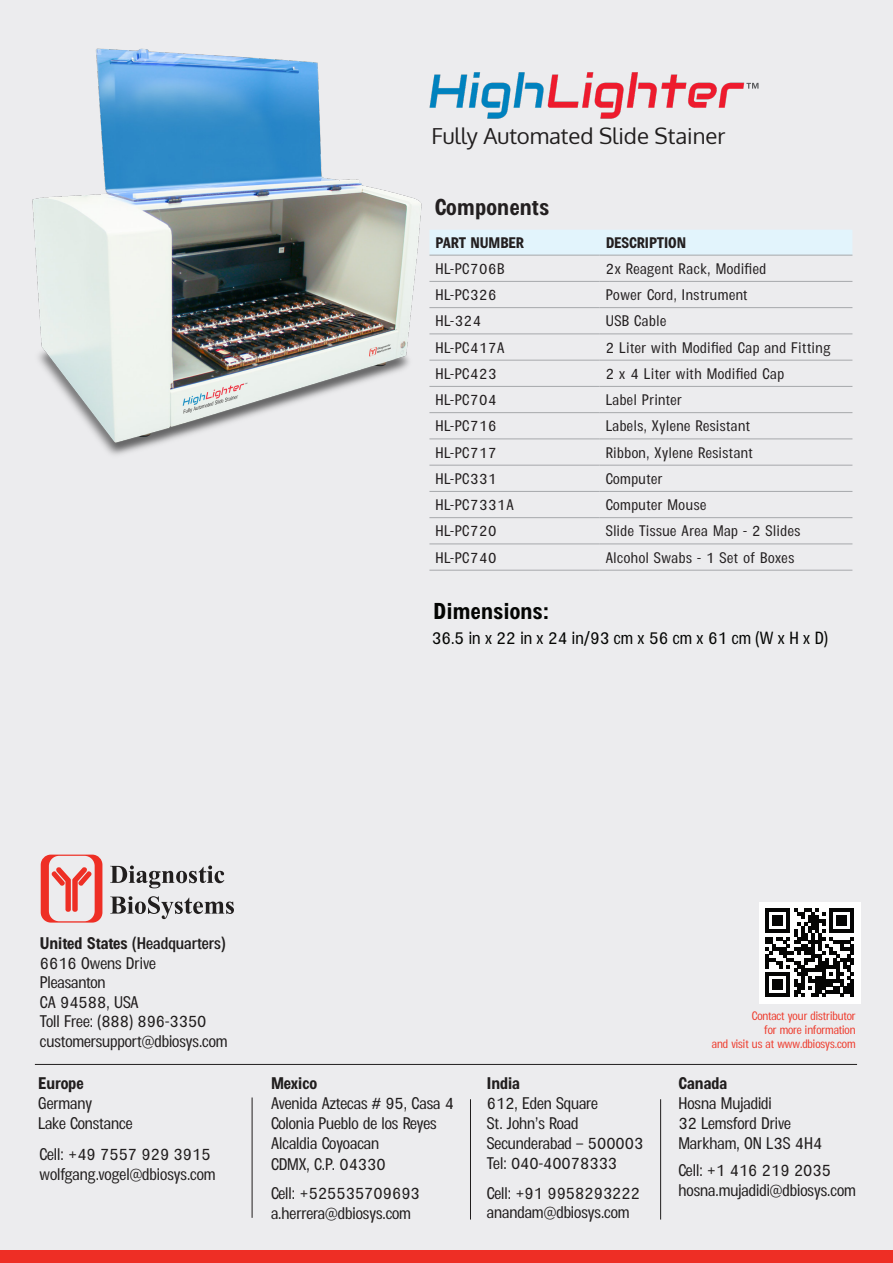
<style>
.page{position:relative;width:893px;height:1263px;background:#ececee}
.page>*{position:absolute;margin:0;border:0;box-sizing:border-box;transform-origin:0 0}
.t1{font:700 22.5px "Morton";letter-spacing:.02em;color:#040503}
.t2{font:700 22.5px "Morton";letter-spacing:.02em;color:#231f20}
.t3{font:22.05px "Oxygen";color:#211e1e}
.t4{font:17.25px "Morton";color:#040503}
.t5{font:16.5px/19.8px "Morton";color:#211e1e}
.t6{font:700 16.5px "Morton";color:#211e1e}
.t7{font:15px "Morton";letter-spacing:.04em;color:#231f20}
.t8{font:700 15px "Morton";letter-spacing:-.01em;color:#231f20}
.t9{font:12px/14.4px "Morton";color:#ee3c2e;text-align:right}
.s1{font-weight:700}
.s2{font-weight:500}
</style>
<div class="page">
<img style="left:448px;top:72px;width:306px;height:47px">
<svg style="left:746px;top:83px;width:12px;height:6px"></svg>
<div style="left:0;top:1250px;width:893px;height:13px;background:#ee2e25"></div>
<img style="left:32px;top:48px;width:416px;height:417px">
<div style="left:429px;top:230px;width:423px;height:25px;background:#e2f4fc"></div>
<hr style="left:429px;top:255px;width:171px;height:1px;background:#a6a8ab">
<hr style="left:600px;top:255px;width:252px;height:1px;background:#a6a8ab">
<hr style="left:429px;top:281px;width:171px;height:1px;background:#a6a8ab">
<hr style="left:600px;top:281px;width:252px;height:1px;background:#a6a8ab">
<hr style="left:429px;top:307px;width:171px;height:1px;background:#a6a8ab">
<hr style="left:600px;top:307px;width:252px;height:1px;background:#a6a8ab">
<hr style="left:429px;top:334px;width:171px;height:1px;background:#a6a8ab">
<hr style="left:600px;top:334px;width:252px;height:1px;background:#a6a8ab">
<hr style="left:429px;top:360px;width:171px;height:1px;background:#a6a8ab">
<hr style="left:600px;top:360px;width:252px;height:1px;background:#a6a8ab">
<hr style="left:429px;top:386px;width:171px;height:1px;background:#a6a8ab">
<hr style="left:600px;top:386px;width:252px;height:1px;background:#a6a8ab">
<hr style="left:429px;top:412px;width:171px;height:1px;background:#a6a8ab">
<hr style="left:600px;top:412px;width:252px;height:1px;background:#a6a8ab">
<hr style="left:429px;top:439px;width:171px;height:1px;background:#a6a8ab">
<hr style="left:600px;top:439px;width:252px;height:1px;background:#a6a8ab">
<hr style="left:429px;top:465px;width:171px;height:1px;background:#a6a8ab">
<hr style="left:600px;top:465px;width:252px;height:1px;background:#a6a8ab">
<hr style="left:429px;top:491px;width:171px;height:1px;background:#a6a8ab">
<hr style="left:600px;top:491px;width:252px;height:1px;background:#a6a8ab">
<hr style="left:429px;top:517px;width:171px;height:1px;background:#a6a8ab">
<hr style="left:600px;top:517px;width:252px;height:1px;background:#a6a8ab">
<hr style="left:429px;top:544px;width:171px;height:1px;background:#a6a8ab">
<hr style="left:600px;top:544px;width:252px;height:1px;background:#a6a8ab">
<hr style="left:429px;top:570px;width:171px;height:1px;background:#a6a8ab">
<hr style="left:600px;top:570px;width:252px;height:1px;background:#a6a8ab">
<hr style="left:35px;top:1064px;width:822px;height:1px;background:#211e1e">
<hr style="left:252px;top:1097px;width:1px;height:121px;background:#211e1e">
<hr style="left:470px;top:1099px;width:1px;height:120px;background:#211e1e">
<hr style="left:660px;top:1099px;width:1px;height:120px;background:#211e1e">
<svg style="left:110px;top:865px;width:114px;height:23px"></svg>
<svg style="left:110px;top:896px;width:124px;height:23px"></svg>
<svg style="left:41px;top:855px;width:61px;height:67px"></svg>
<div style="left:759px;top:902px;width:102px;height:102px;background:#fff"></div>
<svg style="left:765px;top:908px;width:89px;height:89px"></svg>
<h2 class="t3" style="left:431px;top:121px;width:296px">Fully Automated Slide Stainer</h2>
<h1 class="t2" style="left:435px;top:187px;width:116px">Components</h1>
<p class="t8" style="left:435px;top:229px;width:90px">PART NUMBER</p>
<p class="t8" style="left:606px;top:229px;width:82px">DESCRIPTION</p>
<p class="t7" style="left:435px;top:256px;width:71px">HL-PC706B</p>
<p class="t7" style="left:606px;top:256px;width:162px">2x Reagent Rack, Modified</p>
<p class="t7" style="left:435px;top:282px;width:63px">HL-PC326</p>
<p class="t7" style="left:606px;top:282px;width:143px">Power Cord, Instrument</p>
<p class="t7" style="left:435px;top:308px;width:47px">HL-324</p>
<p class="t7" style="left:606px;top:308px;width:62px">USB Cable</p>
<p class="t7" style="left:435px;top:334px;width:71px">HL-PC417A</p>
<p class="t7" style="left:606px;top:334px;width:226px">2 Liter with Modified Cap and Fitting</p>
<p class="t7" style="left:435px;top:361px;width:63px">HL-PC423</p>
<p class="t7" style="left:606px;top:361px;width:180px">2 x 4 Liter with Modified Cap</p>
<p class="t7" style="left:435px;top:387px;width:63px">HL-PC704</p>
<p class="t7" style="left:606px;top:387px;width:78px">Label Printer</p>
<p class="t7" style="left:435px;top:413px;width:63px">HL-PC716</p>
<p class="t7" style="left:606px;top:413px;width:146px">Labels, Xylene Resistant</p>
<p class="t7" style="left:435px;top:439px;width:63px">HL-PC717</p>
<p class="t7" style="left:606px;top:439px;width:148px">Ribbon, Xylene Resistant</p>
<p class="t7" style="left:435px;top:466px;width:63px">HL-PC331</p>
<p class="t7" style="left:606px;top:466px;width:58px">Computer</p>
<p class="t7" style="left:435px;top:492px;width:80px">HL-PC7331A</p>
<p class="t7" style="left:606px;top:492px;width:102px">Computer Mouse</p>
<p class="t7" style="left:435px;top:518px;width:63px">HL-PC720</p>
<p class="t7" style="left:606px;top:518px;width:196px">Slide Tissue Area Map - 2 Slides</p>
<p class="t7" style="left:435px;top:544px;width:63px">HL-PC740</p>
<p class="t7" style="left:606px;top:544px;width:190px">Alcohol Swabs - 1 Set of Boxes</p>
<h1 class="t1" style="left:433px;top:591px;width:117px">Dimensions:</h1>
<p class="t4" style="left:432px;top:623px;width:398px">36.5 in x 22 in x 24 in/93 cm x 56 cm x 61 cm (W x H x D)</p>
<p class="t5" style="left:40px;top:932px;width:189px"><span class="s1">United States</span> <span class="s2">(Headquarters)<br></span>6616 Owens Drive<br>Pleasanton<br>CA 94588, USA<br>Toll Free: (888) 896-3350 customersupport@dbiosys.com</p>
<p class="t6" style="left:38px;top:1068px;width:47px">Europe</p>
<p class="t5" style="left:38px;top:1092px;width:96px">Germany<br>Lake Constance</p>
<p class="t5" style="left:40px;top:1143px;width:177px">Cell: +49 7557 929 3915 wolfgang.vogel@dbiosys.com</p>
<p class="t6" style="left:271px;top:1069px;width:48px">Mexico</p>
<p class="t5" style="left:271px;top:1092px;width:184px">Avenida Aztecas # 95, Casa 4<br>Colonia Pueblo de los Reyes<br>Alcaldia Coyoacan<br>CDMX, C.P. 04330</p>
<p class="t5" style="left:271px;top:1182px;width:150px">Cell: +525535709693 a.herrera@dbiosys.com</p>
<p class="t6" style="left:487px;top:1069px;width:35px">India</p>
<p class="t5" style="left:487px;top:1092px;width:158px">612, Eden Square<br>St. John’s Road<br>Secunderabad – 500003<br>Tel: 040-40078333</p>
<p class="t5" style="left:487px;top:1181px;width:155px">Cell: +91 9958293222 anandam@dbiosys.com</p>
<p class="t9" style="left:712px;top:1007px;width:145px">Contact your distributor<br>for more information<br>and visit us at www.dbiosys.com</p>
<p class="t6" style="left:678px;top:1069px;width:51px">Canada</p>
<p class="t5" style="left:678px;top:1092px;width:145px">Hosna Mujadidi<br>32 Lemsford Drive<br>Markham, ON L3S 4H4</p>
<p class="t5" style="left:678px;top:1159px;width:179px">Cell: +1 416 219 2035 hosna.mujadidi@dbiosys.com</p>
</div>
